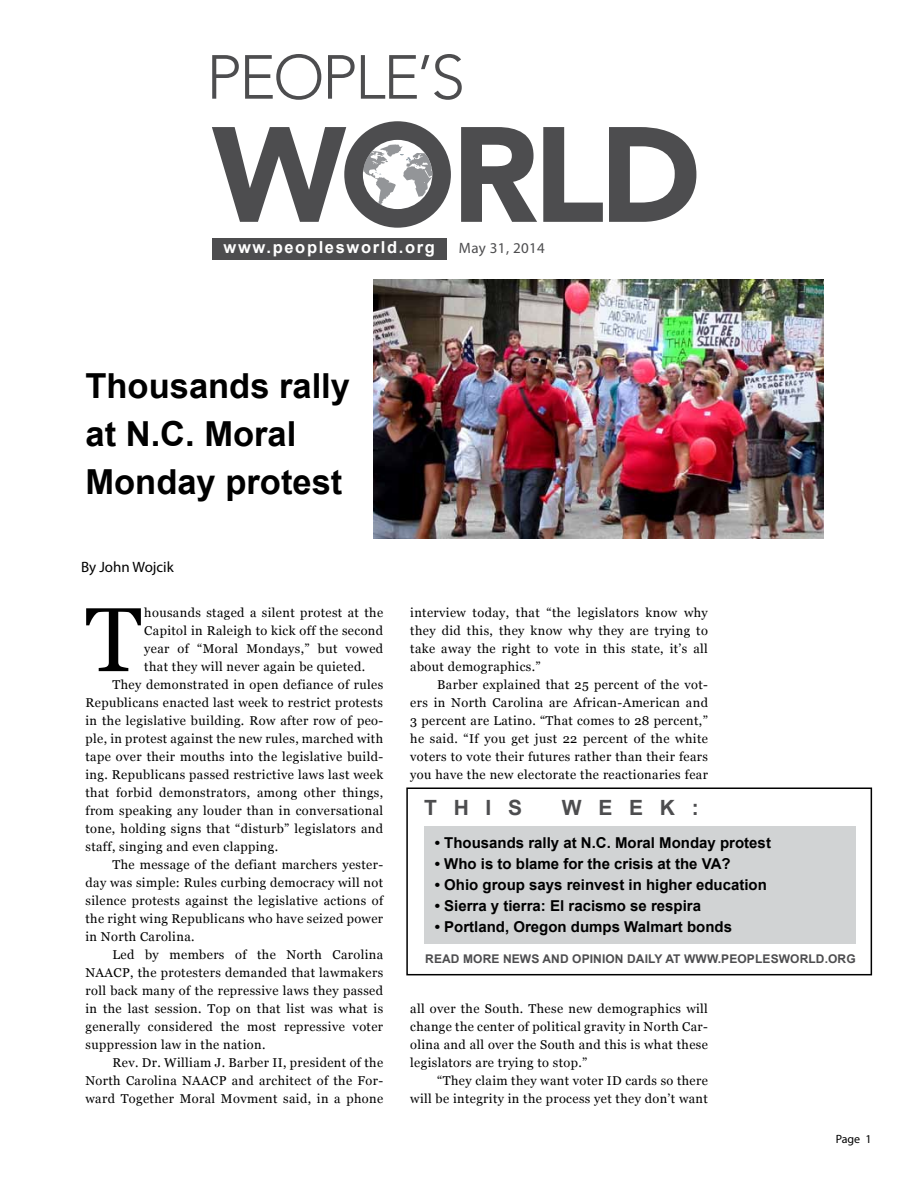
<style>
.page{position:relative;width:918px;height:1188px;background:#fff}
.page>*{position:absolute;margin:0;border:0;box-sizing:border-box;transform-origin:0 0}
.t1{font:90.75px "Georgia";color:#000}
.t2{font:700 34.5px/48px "Arial";color:#000}
.t3{font:700 21px "Arial";letter-spacing:.8em;color:#4d4d4f}
.t4{font:700 16.5px "Arial";letter-spacing:.1em;color:#fff}
.t5{font:700 15px "Arial";color:#000}
.t6{font:15px "Myriad Pro";color:#000}
.t7{font:15px "Myriad Pro";letter-spacing:.025em;color:#4d4d4f}
.t8{font:12.75px/18px "Georgia";letter-spacing:.03em;color:#000;text-align:justify}
.t9{font:700 12px "Arial";letter-spacing:.01em;color:#4d4d4f}
.t10{font:12px "Myriad Pro";color:#000}
</style>
<div class="page">
<div style="left:212px;top:238px;width:235px;height:21px;background:#4d4d4f"></div>
<svg style="left:212px;top:55px;width:27px;height:44px"></svg>
<svg style="left:245px;top:54px;width:76px;height:46px"></svg>
<svg style="left:328px;top:55px;width:27px;height:44px"></svg>
<svg style="left:361px;top:54px;width:101px;height:46px"></svg>
<svg style="left:461px;top:127px;width:76px;height:95px"></svg>
<svg style="left:543px;top:127px;width:60px;height:95px"></svg>
<svg style="left:609px;top:127px;width:87px;height:95px"></svg>
<svg style="left:212px;top:121px;width:239px;height:107px"></svg>
<div style="left:424px;top:826px;width:432px;height:118px;background:#d1d3d4"></div>
<div style="left:406px;top:788px;width:466px;height:187px;border:2px solid #000"></div>
<img style="left:374px;top:279px;width:450px;height:260px">
<p class="t4" style="left:224px;top:237px;width:213px">www.peoplesworld.org</p>
<p class="t7" style="left:459px;top:239px;width:88px">May 31, 2014</p>
<h2 class="t2" style="left:86px;top:363px;width:266px">Thousands rally at N.C. Moral<br>Monday protest</h2>
<p class="t6" style="left:81px;top:558px;width:94px">By John Wojcik</p>
<h1 class="t1" style="left:86px;top:585px;width:58px">T</h1>
<p class="t8" style="left:144px;top:604px;width:240px">housands staged a silent protest at the</p>
<p class="t8" style="left:144px;top:622px;width:240px">Capitol in Raleigh to kick off the second</p>
<p class="t8" style="left:144px;top:640px;width:240px">year of “Moral Mondays,” but vowed</p>
<p class="t8" style="left:144px;top:658px;width:222px">that they will never again be quieted.</p>
<p class="t8" style="left:112px;top:676px;width:272px">They demonstrated in open defiance of rules</p>
<p class="t8" style="left:85px;top:694px;width:299px">Republicans enacted last week to restrict protests</p>
<p class="t8" style="left:85px;top:712px;width:299px">in the legislative building. Row after row of peo-</p>
<p class="t8" style="left:85px;top:730px;width:299px">ple, in protest against the new rules, marched with</p>
<p class="t8" style="left:85px;top:748px;width:299px">tape over their mouths into the legislative build-</p>
<p class="t8" style="left:85px;top:766px;width:299px">ing. Republicans passed restrictive laws last week</p>
<p class="t8" style="left:85px;top:784px;width:299px">that forbid demonstrators, among other things,</p>
<p class="t8" style="left:85px;top:802px;width:299px">from speaking any louder than in conversational</p>
<p class="t8" style="left:85px;top:820px;width:299px">tone, holding signs that “disturb” legislators and</p>
<p class="t8" style="left:85px;top:838px;width:194px">staff, singing and even clapping.</p>
<p class="t8" style="left:112px;top:856px;width:272px">The message of the defiant marchers yester-</p>
<p class="t8" style="left:85px;top:874px;width:299px">day was simple: Rules curbing democracy will not</p>
<p class="t8" style="left:85px;top:892px;width:299px">silence protests against the legislative actions of</p>
<p class="t8" style="left:85px;top:910px;width:299px">the right wing Republicans who have seized power</p>
<p class="t8" style="left:85px;top:928px;width:111px">in North Carolina.</p>
<p class="t8" style="left:112px;top:946px;width:272px">Led by members of the North Carolina</p>
<p class="t8" style="left:85px;top:964px;width:299px">NAACP, the protesters demanded that lawmakers</p>
<p class="t8" style="left:85px;top:982px;width:299px">roll back many of the repressive laws they passed</p>
<p class="t8" style="left:85px;top:1000px;width:299px">in the last session. Top on that list was what is</p>
<p class="t8" style="left:85px;top:1018px;width:299px">generally considered the most repressive voter</p>
<p class="t8" style="left:85px;top:1036px;width:181px">suppression law in the nation.</p>
<p class="t8" style="left:112px;top:1054px;width:272px">Rev. Dr. William J. Barber II, president of the</p>
<p class="t8" style="left:85px;top:1072px;width:299px">North Carolina NAACP and architect of the For-</p>
<p class="t8" style="left:85px;top:1090px;width:299px">ward Together Moral Movment said, in a phone</p>
<p class="t8" style="left:410px;top:604px;width:299px">interview today, that “the legislators know why they did this, they know why they are trying to take away the right to vote in this state, it’s all about demographics.”</p>
<p class="t8" style="left:410px;top:676px;width:299px;text-indent:27px">Barber explained that 25 percent of the vot&shy;ers in North Carolina are African-American and 3 percent are Latino. “That comes to 28 percent,” he said. “If you get just 22 percent of the white voters to vote their futures rather than their fears you have the new electorate the reactionaries fear</p>
<h3 class="t3" style="left:424px;top:794px;width:100px">t his</h3>
<h3 class="t3" style="left:562px;top:794px;width:139px">week:</h3>
<p class="t5" style="left:435px;top:833px;width:338px">• Thousands rally at N.C. Moral Monday protest</p>
<p class="t5" style="left:435px;top:854px;width:297px">• Who is to blame for the crisis at the VA?</p>
<p class="t5" style="left:435px;top:875px;width:334px">• Ohio group says reinvest in higher education</p>
<p class="t5" style="left:435px;top:896px;width:268px">• Sierra y tierra: El racismo se respira</p>
<p class="t5" style="left:435px;top:917px;width:299px">• Portland, Oregon dumps Walmart bonds</p>
<p class="t9" style="left:425px;top:951px;width:88px">read mo renews</p>
<p class="t9" style="left:542px;top:951px;width:155px">and opinion daily at www</p>
<p class="t9" style="left:718px;top:951px;width:13px">.peop</p>
<p class="t9" style="left:755px;top:951px;width:18px">leswo</p>
<p class="t9" style="left:800px;top:951px;width:58px">rld.org</p>
<p class="t8" style="left:410px;top:1000px;width:299px">all over the South. These new demographics will change the center of political gravity in North Car&shy;olina and all over the South and this is what these legislators are trying to stop.”</p>
<p class="t8" style="left:410px;top:1072px;width:299px;text-align:right">“They claim they want voter ID cards so there<br>will be integrity in the process yet they don’t want</p>
<p class="t10" style="left:836px;top:1132px;width:37px">Page 1</p>
</div>
